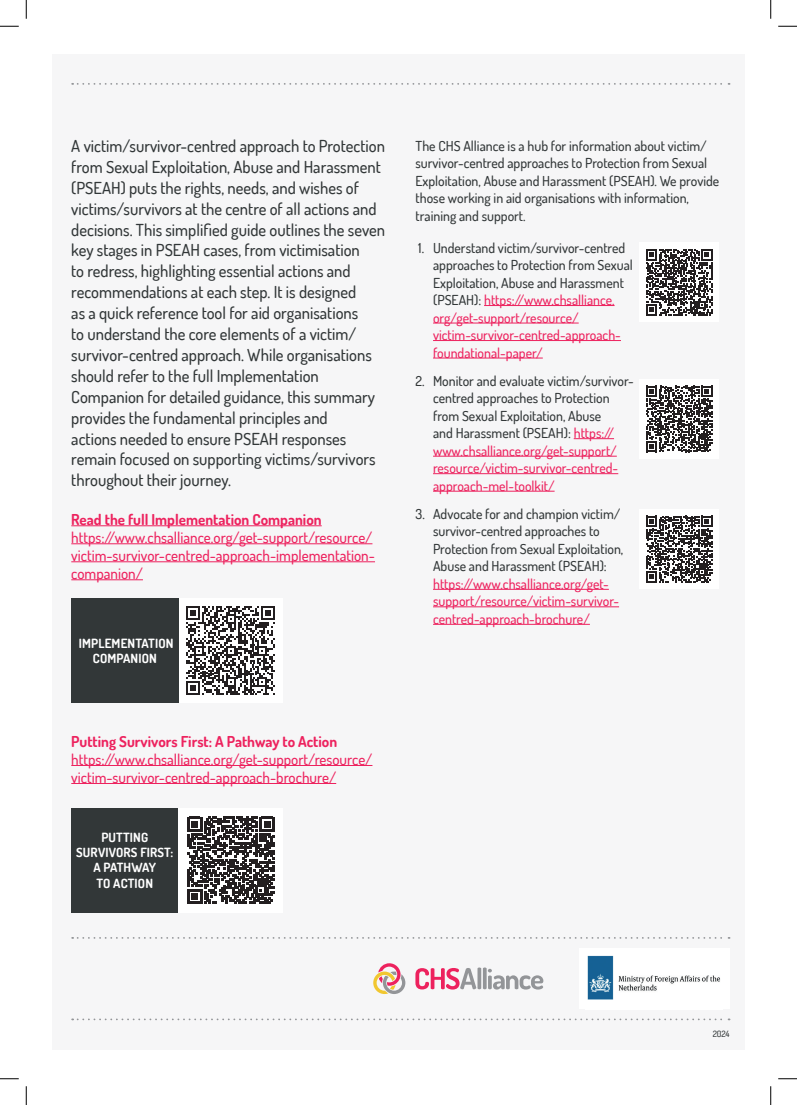
<style>
.page{position:relative;width:797px;height:1105px;background:#fff}
.page>*{position:absolute;margin:0;border:0;box-sizing:border-box;transform-origin:0 0}
.t1{font:500 16.5px/20.9px "Dosis";color:#323738}
.t2{font:500 15px/18px "Dosis";color:#ed225e}
.t3{font:700 15px "Dosis";color:#ed225e}
.t4{font:500 13.75px/17.5px "Dosis";color:#323738}
.t5{font:500 13.75px/17.5px "Dosis";color:#ed225e}
.t6{font:700 12.75px/15.4px "Dosis";letter-spacing:.01em;color:#fff;text-align:center}
.t7{font:500 8.75px "Dosis";color:#323738}
.s1{color:#ed225e}
</style>
<div class="page">
<div style="left:53px;top:55px;width:691px;height:995px;background:#f6f6f7"></div>
<hr style="left:71px;top:526px;width:251px;height:1px;background:#ed225e">
<hr style="left:71px;top:544px;width:301px;height:1px;background:#ed225e">
<hr style="left:71px;top:562px;width:304px;height:1px;background:#ed225e">
<hr style="left:71px;top:580px;width:72px;height:1px;background:#ed225e">
<hr style="left:484px;top:305px;width:130px;height:1px;background:#ed225e">
<hr style="left:433px;top:323px;width:145px;height:1px;background:#ed225e">
<hr style="left:433px;top:340px;width:188px;height:1px;background:#ed225e">
<hr style="left:433px;top:358px;width:110px;height:1px;background:#ed225e">
<hr style="left:573px;top:438px;width:41px;height:1px;background:#ed225e">
<hr style="left:433px;top:456px;width:184px;height:1px;background:#ed225e">
<hr style="left:433px;top:473px;width:185px;height:1px;background:#ed225e">
<hr style="left:433px;top:491px;width:121px;height:1px;background:#ed225e">
<hr style="left:433px;top:589px;width:176px;height:1px;background:#ed225e">
<hr style="left:433px;top:607px;width:186px;height:1px;background:#ed225e">
<hr style="left:433px;top:624px;width:157px;height:1px;background:#ed225e">
<div style="left:639px;top:509px;width:80px;height:80px;background:#fff"></div>
<svg style="left:646px;top:516px;width:66px;height:66px"></svg>
<div style="left:639px;top:379px;width:80px;height:80px;background:#fff"></div>
<svg style="left:646px;top:386px;width:66px;height:66px"></svg>
<div style="left:639px;top:243px;width:80px;height:79px;background:#fff"></div>
<svg style="left:646px;top:249px;width:66px;height:67px"></svg>
<div style="left:178px;top:598px;width:105px;height:105px;background:#fff"></div>
<svg style="left:186px;top:606px;width:89px;height:89px"></svg>
<div style="left:71px;top:598px;width:107px;height:105px;background:#323738"></div>
<svg style="left:72px;top:83px;width:657px;height:2px"></svg>
<svg style="left:72px;top:937px;width:657px;height:2px"></svg>
<svg style="left:72px;top:1018px;width:657px;height:2px"></svg>
<div style="left:579px;top:948px;width:150px;height:61px;background:#fff"></div>
<img style="left:587px;top:955px;width:133px;height:45px">
<svg style="left:415px;top:967px;width:128px;height:22px"></svg>
<svg style="left:373px;top:963px;width:32px;height:31px"></svg>
<div style="left:179px;top:808px;width:104px;height:104px;background:#fff"></div>
<svg style="left:187px;top:817px;width:87px;height:87px"></svg>
<div style="left:71px;top:808px;width:107px;height:104px;background:#323738"></div>
<hr style="left:71px;top:765px;width:301px;height:1px;background:#ed225e">
<hr style="left:71px;top:783px;width:265px;height:1px;background:#ed225e">
<svg style="left:0;top:25px;width:19px;height:2px"></svg>
<svg style="left:778px;top:25px;width:19px;height:2px"></svg>
<svg style="left:0;top:1078px;width:19px;height:1px"></svg>
<svg style="left:778px;top:1078px;width:19px;height:1px"></svg>
<svg style="left:25px;top:0;width:2px;height:19px"></svg>
<svg style="left:25px;top:1086px;width:2px;height:19px"></svg>
<svg style="left:770px;top:0;width:1px;height:19px"></svg>
<svg style="left:770px;top:1086px;width:1px;height:19px"></svg>
<p class="t1" style="left:71px;top:135px;width:315px">A victim/survivor-centred approach to Protection from Sexual Exploitation, Abuse and Harassment (PSEAH) puts the rights, needs, and wishes of victims/survivors at the centre of all actions and decisions. This simplified guide outlines the seven key stages in PSEAH cases, from victimisation<br>to redress, highlighting essential actions and recommendations at each step. It is designed<br>as a quick reference tool for aid organisations<br>to understand the core elements of a victim/ survivor-centred approach. While organisations should refer to the full Implementation Companion for detailed guidance, this summary provides the fundamental principles and<br>actions needed to ensure PSEAH responses remain focused on supporting victims/survivors throughout their journey.</p>
<p class="t3" style="left:71px;top:510px;width:252px">Read the full Implementation Companion</p>
<p class="t2" style="left:71px;top:528px;width:305px">https://www.chsalliance.org/get-support/resource/ victim-survivor-centred-approach-implementation&shy;companion/</p>
<p class="t6" style="left:79px;top:635px;width:96px">IMPLEMENTATION<br>COMPANION</p>
<p class="t3" style="left:71px;top:732px;width:267px">Putting Survivors First: A Pathway to Action</p>
<p class="t2" style="left:71px;top:750px;width:303px">https://www.chsalliance.org/get-support/resource/ victim-survivor-centred-approach-brochure/</p>
<p class="t6" style="left:76px;top:829px;width:99px">PUTTING<br>SURVIVORS FIRST:<br>A PATHWAY<br>TO ACTION</p>
<p class="t4" style="left:415px;top:137px;width:305px">The CHS Alliance is a hub for information about victim/ survivor-centred approaches to Protection from Sexual Exploitation, Abuse and Harassment (PSEAH). We provide those working in aid organisations with information, training and support.</p>
<p class="t4" style="left:433px;top:238px;width:201px;text-indent:-15px">1. Understand victim/survivor-centred approaches to Protection from Sexual Exploitation, Abuse and Harassment (PSEAH): <span class="s1">https://www.chsalliance. org/get-support/resource/ victim-survivor-centred-approach&shy;foundational-paper/</span></p>
<p class="t4" style="left:433px;top:372px;width:202px;text-indent:-18px">2. Monitor and evaluate victim/survivor&shy;centred approaches to Protection from Sexual Exploitation, Abuse<br>and Harassment (PSEAH): <span class="s1">https:// www.chsalliance.org/get-support/ resource/victim-survivor-centred&shy;approach-mel-toolkit/</span></p>
<p class="t4" style="left:433px;top:505px;width:192px;text-indent:-18px">3. Advocate for and champion victim/ survivor-centred approaches to Protection from Sexual Exploitation, Abuse and Harassment (PSEAH):</p>
<p class="t5" style="left:433px;top:575px;width:187px">https://www.chsalliance.org/get&shy;support/resource/victim-survivor&shy;centred-approach-brochure/</p>
<p class="t7" style="left:712px;top:1028px;width:18px">2024</p>
</div>
